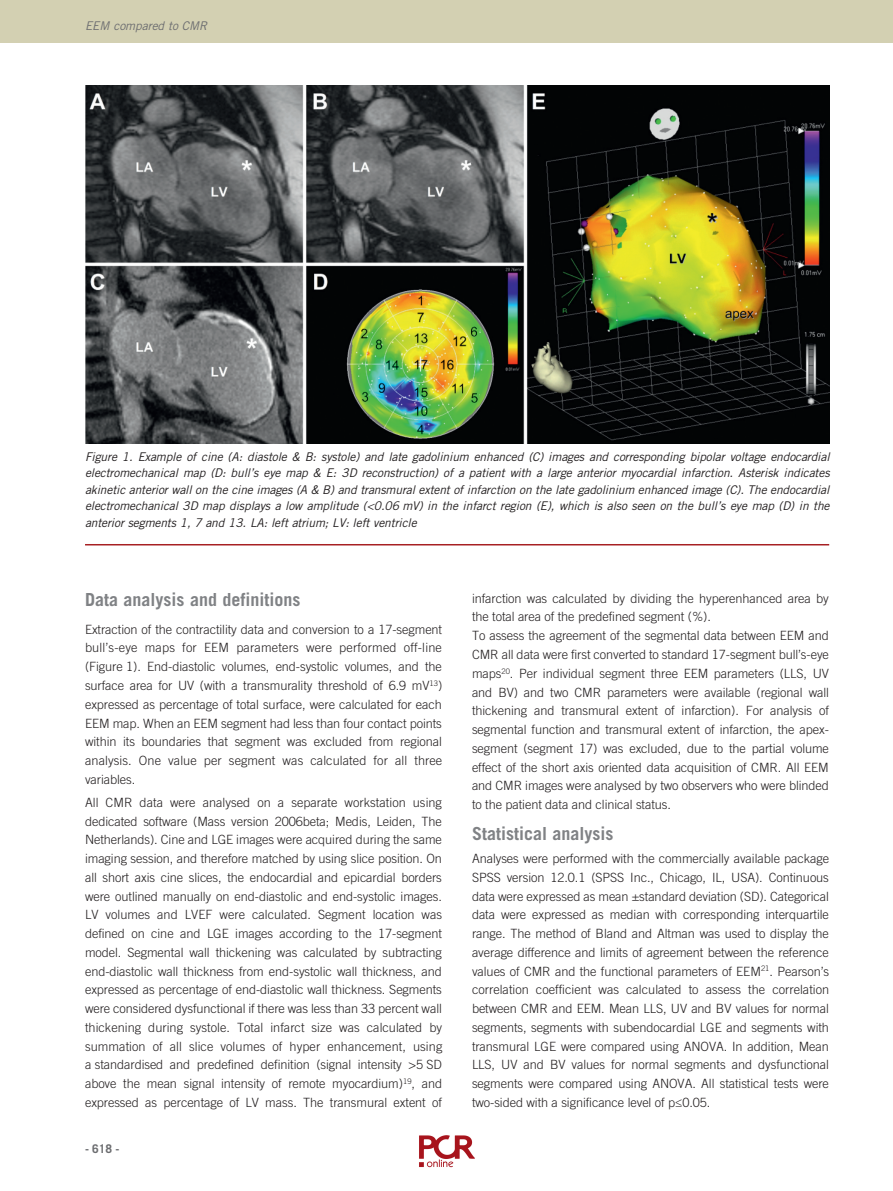
<style>
.page{position:relative;width:893px;height:1191px;background:#fff}
.page>*{position:absolute;margin:0;border:0;box-sizing:border-box;transform-origin:0 0}
.t1{font:700 18px "Trade Gothic LT Std";color:#808285}
.t2{font:300 12.75px/18.8px "Trade Gothic LT Std";letter-spacing:-.005em;color:#231f20;text-align:justify}
.t3{font:italic 12px/16.5px "Trade Gothic LT Std";letter-spacing:-.01em;color:#231f20;text-align:justify}
.t4{font:italic 12px "Trade Gothic LT Std";letter-spacing:-.005em;color:#6c6d70}
.t5{font:700 12px "Trade Gothic LT Std";color:#6c6d70}
</style>
<div class="page">
<div style="left:0;top:0;width:893px;height:43px;background:#d3d0b2"></div>
<hr style="left:85px;top:544px;width:744px;height:1px;background:#a72023">
<img style="left:85px;top:85px;width:744px;height:359px">
<img style="left:419px;top:1135px;width:56px;height:33px">
<p class="t4" style="left:85px;top:21px;width:124px">EEM compared to CMR</p>
<p class="t3" style="left:85px;top:449px;width:746px">Figure 1. Example of cine (A: diastole &amp; B: systole) and late gadolinium enhanced (C) images and corresponding bipolar voltage endocardial electromechanical map (D: bull’s eye map &amp; E: 3D reconstruction) of a patient with a large anterior myocardial infarction. Asterisk indicates akinetic anterior wall on the cine images (A &amp; B) and transmural extent of infarction on the late gadolinium enhanced image (C). The endocardial electromechanical 3D map displays a low amplitude (&lt;0.06 mV) in the infarct region (E), which is also seen on the bull’s eye map (D) in the anterior segments 1, 7 and 13. LA: left atrium; LV: left ventricle</p>
<h1 class="t1" style="left:85px;top:593px;width:217px">Data analysis and definitions</h1>
<p class="t2" style="left:85px;top:621px;width:359px">Extraction of the contractility data and conversion to a 17-segment bull’s-eye maps for EEM parameters were performed off-line (Figure 1). End-diastolic volumes, end-systolic volumes, and the surface area for UV (with a transmurality threshold of 6.9 mV<sup>13</sup>) expressed as percentage of total surface, were calculated for each EEM map. When an EEM segment had less than four contact points within its boundaries that segment was excluded from regional analysis. One value per segment was calculated for all three variables.</p>
<p class="t2" style="left:85px;top:794px;width:359px">All CMR data were analysed on a separate workstation using dedicated software (Mass version 2006beta; Medis, Leiden, The Netherlands). Cine and LGE images were acquired during the same imaging session, and therefore matched by using slice position. On all short axis cine slices, the endocardial and epicardial borders were outlined manually on end-diastolic and end-systolic images.<br>LV volumes and LVEF were calculated. Segment location was defined on cine and LGE images according to the 17-segment model. Segmental wall thickening was calculated by subtracting end-diastolic wall thickness from end-systolic wall thickness, and expressed as percentage of end-diastolic wall thickness. Segments were considered dysfunctional if there was less than 33 percent wall thickening during systole. Total infarct size was calculated by summation of all slice volumes of hyper enhancement, using a standardised and predefined definition (signal intensity &gt;5 SD above the mean signal intensity of remote myocardium)<sup>19</sup>, and expressed as percentage of LV mass. The transmural extent of</p>
<p class="t5" style="left:85px;top:1143px;width:36px">- 618 -</p>
<p class="t2" style="left:472px;top:590px;width:358px;text-align:left">infarction was calculated by dividing the hyperenhanced area by the total area of the predefined segment (%).<br>To assess the agreement of the segmental data between EEM and CMR all data were first converted to standard 17-segment bull’s-eye maps<sup>20</sup>. Per individual segment three EEM parameters (LLS, UV and BV) and two CMR parameters were available (regional wall thickening and transmural extent of infarction). For analysis of segmental function and transmural extent of infarction, the apex&shy;segment (segment 17) was excluded, due to the partial volume effect of the short axis oriented data acquisition of CMR. All EEM and CMR images were analysed by two observers who were blinded to the patient data and clinical status.</p>
<h1 class="t1" style="left:472px;top:826px;width:143px">Statistical analysis</h1>
<p class="t2" style="left:472px;top:850px;width:359px">Analyses were performed with the commercially available package SPSS version 12.0.1 (SPSS Inc., Chicago, IL, USA). Continuous data were expressed as mean ±standard deviation (SD). Categorical data were expressed as median with corresponding interquartile range. The method of Bland and Altman was used to display the average difference and limits of agreement between the reference values of CMR and the functional parameters of EEM<sup>21</sup>. Pearson’s correlation coefficient was calculated to assess the correlation between CMR and EEM. Mean LLS, UV and BV values for normal segments, segments with subendocardial LGE and segments with transmural LGE were compared using ANOVA. In addition, Mean LLS, UV and BV values for normal segments and dysfunctional segments were compared using ANOVA. All statistical tests were two-sided with a significance level of p≤0.05.</p>
</div>
